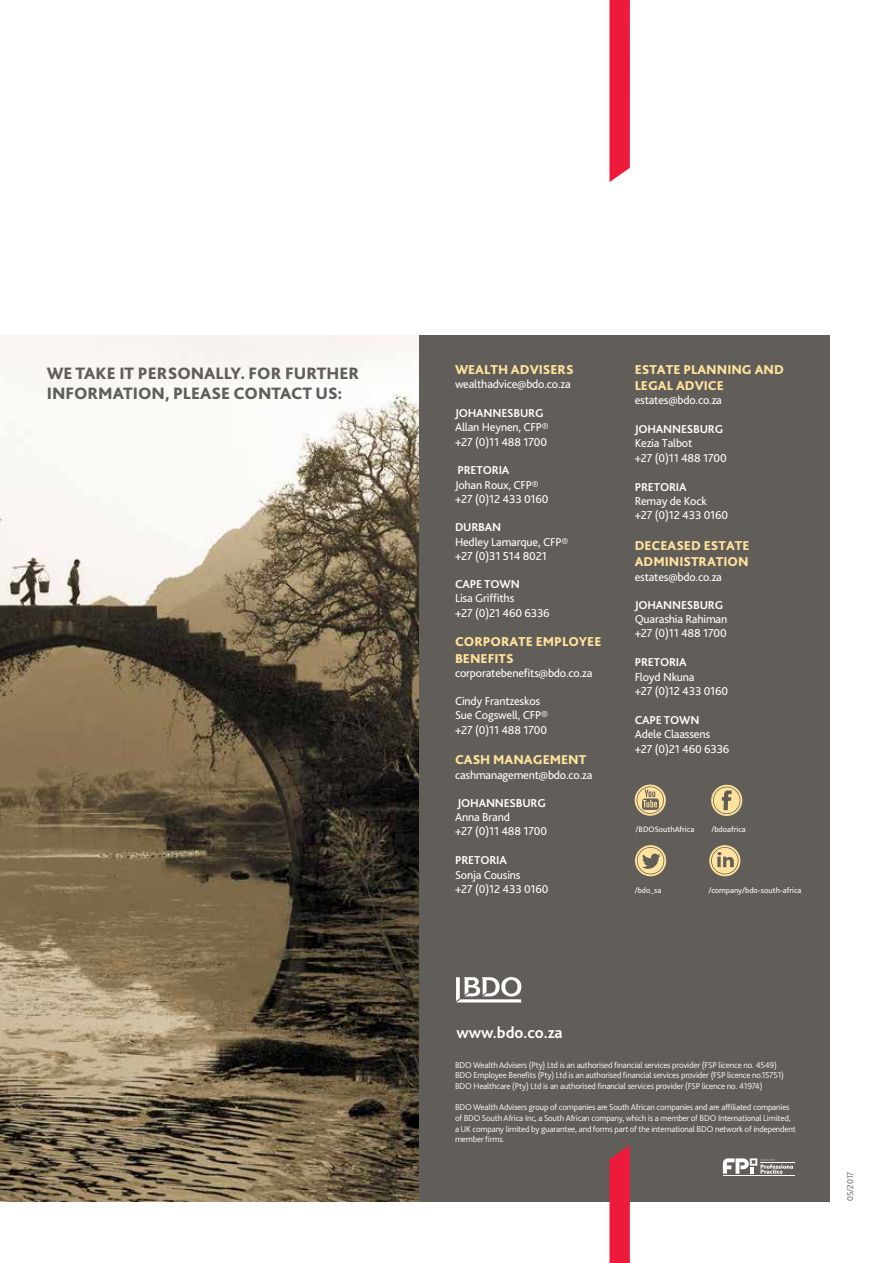
<style>
.page{position:relative;width:893px;height:1263px;background:#fff}
.page>*{position:absolute;margin:0;border:0;box-sizing:border-box;transform-origin:0 0}
.t1{font:800 17.25px/19.5px "Bliss 2";color:#615d59}
.t2{font:700 16.5px "Bliss 2";color:#fff}
.t3{font:800 13.5px/16.2px "Bliss 2";color:#ffe29c}
.t4{font:12px/14.4px "Bliss 2";letter-spacing:-.015em;color:#fff}
.t5{font:700 12px "Bliss 2";letter-spacing:-.015em;color:#fff}
.t6{font:300 8.85px/10.6px "Bliss 2";letter-spacing:-.02em;color:#fff}
.t7{font:300 8.85px "Bliss 2";color:#615d59}
.t8{font:8.25px "Bliss 2";color:#fff}
</style>
<div class="page">
<div style="left:419px;top:335px;width:410px;height:866px;background:#615d59"></div>
<svg style="left:609px;top:1145px;width:21px;height:118px;background:#e22240"></svg>
<svg style="left:609px;top:0;width:21px;height:182px;background:#ee2948"></svg>
<svg style="left:456px;top:977px;width:65px;height:25px"></svg>
<img style="left:0;top:335px;width:419px;height:866px">
<svg style="left:723px;top:1158px;width:70px;height:16px"></svg>
<hr style="left:760px;top:1162px;width:35px;height:1px;background:#fff">
<hr style="left:723px;top:1175px;width:72px;height:1px;background:#fff">
<svg style="left:635px;top:784px;width:31px;height:32px"></svg>
<svg style="left:711px;top:785px;width:31px;height:31px"></svg>
<svg style="left:635px;top:845px;width:31px;height:31px"></svg>
<svg style="left:709px;top:845px;width:31px;height:31px"></svg>
<h1 class="t1" style="left:47px;top:363px;width:314px">WE TAKE IT PERSONALLY. FOR FURTHER<br>INFORMATION, PLEASE CONTACT US:</h1>
<h3 class="t3" style="left:455px;top:361px;width:120px">WEALTH ADVISERS</h3>
<h3 class="t4" style="left:455px;top:376px;width:117px">wealthadvice@bdo.co.za</h3>
<h3 class="t5" style="left:455px;top:405px;width:90px">JOHANNESBURG</h3>
<h3 class="t4" style="left:455px;top:420px;width:95px">Allan Heynen, CFP® +27 (0)11 488 1700</h3>
<h3 class="t5" style="left:457px;top:463px;width:53px">PRETORIA</h3>
<h3 class="t4" style="left:455px;top:477px;width:95px">Johan Roux, CFP® +27 (0)12 433 0160</h3>
<h3 class="t5" style="left:455px;top:520px;width:48px">DURBAN</h3>
<h3 class="t4" style="left:455px;top:534px;width:115px">Hedley Lamarque, CFP® +27 (0)31 514 8021</h3>
<h3 class="t5" style="left:455px;top:576px;width:66px">CAPE TOWN</h3>
<h3 class="t4" style="left:455px;top:591px;width:96px">Lisa Griffiths<br>+27 (0)21 460 6336</h3>
<h3 class="t3" style="left:455px;top:633px;width:148px">CORPORATE EMPLOYEE<br>BENEFITS</h3>
<h3 class="t4" style="left:455px;top:665px;width:139px">corporatebenefits@bdo.co.za</h3>
<h3 class="t4" style="left:455px;top:693px;width:95px">Cindy Frantzeskos<br>Sue Cogswell, CFP® +27 (0)11 488 1700</h3>
<h3 class="t3" style="left:455px;top:751px;width:133px">CASH MANAGEMENT</h3>
<h3 class="t4" style="left:455px;top:767px;width:139px">cashmanagement@bdo.co.za</h3>
<h3 class="t5" style="left:457px;top:795px;width:90px">JOHANNESBURG</h3>
<h3 class="t4" style="left:455px;top:809px;width:94px">Anna Brand<br>+27 (0)11 488 1700</h3>
<h3 class="t5" style="left:455px;top:853px;width:53px">PRETORIA</h3>
<h3 class="t4" style="left:455px;top:867px;width:95px">Sonja Cousins<br>+27 (0)12 433 0160</h3>
<h3 class="t3" style="left:635px;top:361px;width:151px">ESTATE PLANNING AND<br>LEGAL ADVICE</h3>
<h3 class="t4" style="left:635px;top:393px;width:89px">estates@bdo.co.za</h3>
<h3 class="t5" style="left:635px;top:422px;width:90px">JOHANNESBURG</h3>
<h3 class="t4" style="left:635px;top:436px;width:94px">Kezia Talbot<br>+27 (0)11 488 1700</h3>
<h3 class="t5" style="left:635px;top:479px;width:53px">PRETORIA</h3>
<h3 class="t4" style="left:635px;top:493px;width:95px">Remay de Kock<br>+27 (0)12 433 0160</h3>
<h3 class="t3" style="left:635px;top:537px;width:116px">DECEASED ESTATE<br>ADMINISTRATION</h3>
<h3 class="t4" style="left:635px;top:569px;width:89px">estates@bdo.co.za</h3>
<h3 class="t5" style="left:635px;top:597px;width:90px">JOHANNESBURG</h3>
<h3 class="t4" style="left:635px;top:611px;width:94px">Quarashia Rahiman +27 (0)11 488 1700</h3>
<h3 class="t5" style="left:635px;top:655px;width:53px">PRETORIA</h3>
<h3 class="t4" style="left:635px;top:669px;width:95px">Floyd Nkuna<br>+27 (0)12 433 0160</h3>
<h3 class="t5" style="left:635px;top:712px;width:66px">CAPE TOWN</h3>
<h3 class="t4" style="left:635px;top:727px;width:96px">Adele Claassens +27 (0)21 460 6336</h3>
<p class="t8" style="left:635px;top:824px;width:60px">/BDOSouthAfrica</p>
<p class="t8" style="left:711px;top:824px;width:36px">/bdoafrica</p>
<p class="t8" style="left:635px;top:885px;width:28px">/bdo_sa</p>
<p class="t8" style="left:708px;top:885px;width:95px">/company/bdo-south-africa</p>
<h2 class="t2" style="left:456px;top:1022px;width:108px">www.bdo.co.za</h2>
<p class="t6" style="left:455px;top:1059px;width:331px">BDO Wealth Advisers (Pty) Ltd is an authorised financial services provider (FSP licence no. 4549)<br>BDO Employee Benefits (Pty) Ltd is an authorised financial services provider (FSP licence no.15751)<br>BDO Healthcare (Pty) Ltd is an authorised financial services provider (FSP licence no. 41974)</p>
<p class="t6" style="left:455px;top:1102px;width:342px">BDO Wealth Advisers group of companies are South African companies and are affiliated companies of BDO South Africa Inc, a South African company, which is a member of BDO International Limited, a UK company limited by guarantee, and forms part of the international BDO network of independent member firms.</p>
<p class="t7" style="left:845px;top:1201px;width:31px;rotate:-90deg">05/2017</p>
</div>
